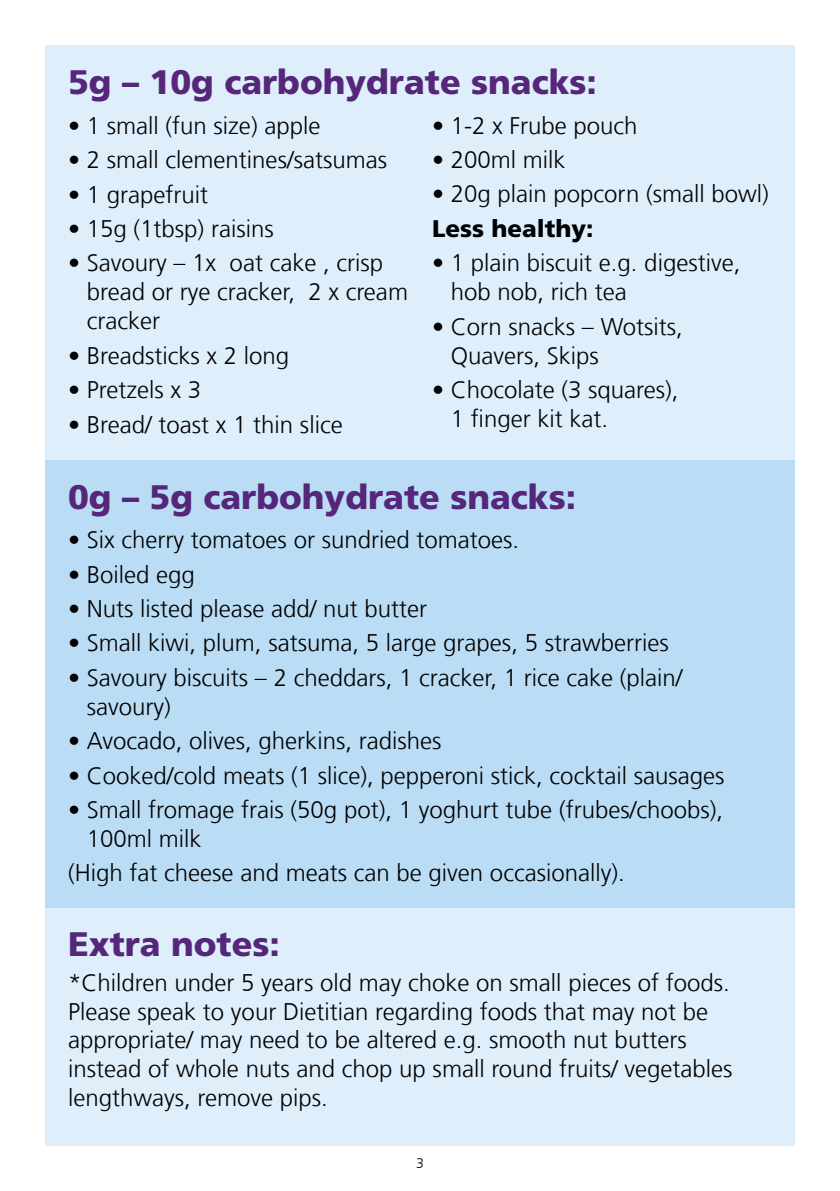
<style>
.page{position:relative;width:840px;height:1191px;background:#fff}
.page>*{position:absolute;margin:0;border:0;box-sizing:border-box;transform-origin:0 0}
.t1{font:900 34px "Frutiger LT Com";color:#552679}
.t2{font:300 24px/28.8px "Frutiger LT Com";color:#000}
.t3{font:900 24px "Frutiger LT Com";color:#000}
.t4{font:300 14px "Frutiger LT Com";color:#000}
</style>
<div class="page">
<div style="left:45px;top:45px;width:749px;height:1100px;background:#deeefb"></div>
<div style="left:45px;top:460px;width:749px;height:448px;background:#baddf5"></div>
<h1 class="t1" style="left:68px;top:62px;width:530px">5g – 10g carbohydrate snacks:</h1>
<p class="t2" style="left:68px;top:111px;width:254px">• 1 small (fun size) apple</p>
<p class="t2" style="left:68px;top:145px;width:320px">• 2 small clementines/satsumas</p>
<p class="t2" style="left:68px;top:180px;width:142px">• 1 grapefruit</p>
<p class="t2" style="left:68px;top:214px;width:207px">• 15g (1tbsp) raisins</p>
<p class="t2" style="left:87px;top:249px;width:322px;text-indent:-19px">• Savoury – 1x oat cake , crisp bread or rye cracker, 2 x cream cracker</p>
<p class="t2" style="left:68px;top:341px;width:222px">• Breadsticks x 2 long</p>
<p class="t2" style="left:68px;top:375px;width:134px">• Pretzels x 3</p>
<p class="t2" style="left:68px;top:410px;width:276px">• Bread/ toast x 1 thin slice</p>
<p class="t2" style="left:432px;top:111px;width:207px">• 1-2 x Frube pouch</p>
<p class="t2" style="left:432px;top:145px;width:135px">• 200ml milk</p>
<p class="t2" style="left:432px;top:180px;width:338px">• 20g plain popcorn (small bowl)</p>
<p class="t3" style="left:432px;top:214px;width:163px">Less healthy:</p>
<p class="t2" style="left:450px;top:249px;width:291px;text-indent:-19px">• 1 plain biscuit e.g. digestive, hob nob, rich tea</p>
<p class="t2" style="left:450px;top:312px;width:234px;text-indent:-19px">• Corn snacks – Wotsits,<br>Quavers, Skips</p>
<p class="t2" style="left:450px;top:375px;width:229px;text-indent:-19px">• Chocolate (3 squares),<br>1 finger kit kat.</p>
<h1 class="t1" style="left:68px;top:476px;width:509px">0g – 5g carbohydrate snacks:</h1>
<p class="t2" style="left:68px;top:525px;width:452px">• Six cherry tomatoes or sundried tomatoes.</p>
<p class="t2" style="left:68px;top:560px;width:128px">• Boiled egg</p>
<p class="t2" style="left:68px;top:594px;width:360px">• Nuts listed please add/ nut butter</p>
<p class="t2" style="left:68px;top:629px;width:602px">• Small kiwi, plum, satsuma, 5 large grapes, 5 strawberries</p>
<p class="t2" style="left:87px;top:663px;width:597px;text-indent:-19px">• Savoury biscuits – 2 cheddars, 1 cracker, 1 rice cake (plain/ savoury)</p>
<p class="t2" style="left:68px;top:726px;width:374px">• Avocado, olives, gherkins, radishes</p>
<p class="t2" style="left:68px;top:761px;width:657px">• Cooked/cold meats (1 slice), pepperoni stick, cocktail sausages</p>
<p class="t2" style="left:87px;top:795px;width:637px;text-indent:-19px">• Small fromage frais (50g pot), 1 yoghurt tube (frubes/choobs),<br>100ml milk</p>
<p class="t2" style="left:68px;top:859px;width:558px">(High fat cheese and meats can be given occasionally).</p>
<h1 class="t1" style="left:68px;top:924px;width:213px">Extra notes:</h1>
<p class="t2" style="left:68px;top:968px;width:665px">*Children under 5 years old may choke on small pieces of foods.<br>Please speak to your Dietitian regarding foods that may not be appropriate/ may need to be altered e.g. smooth nut butters instead of whole nuts and chop up small round fruits/ vegetables lengthways, remove pips.</p>
<p class="t4" style="left:416px;top:1155px;width:9px">3</p>
</div>
